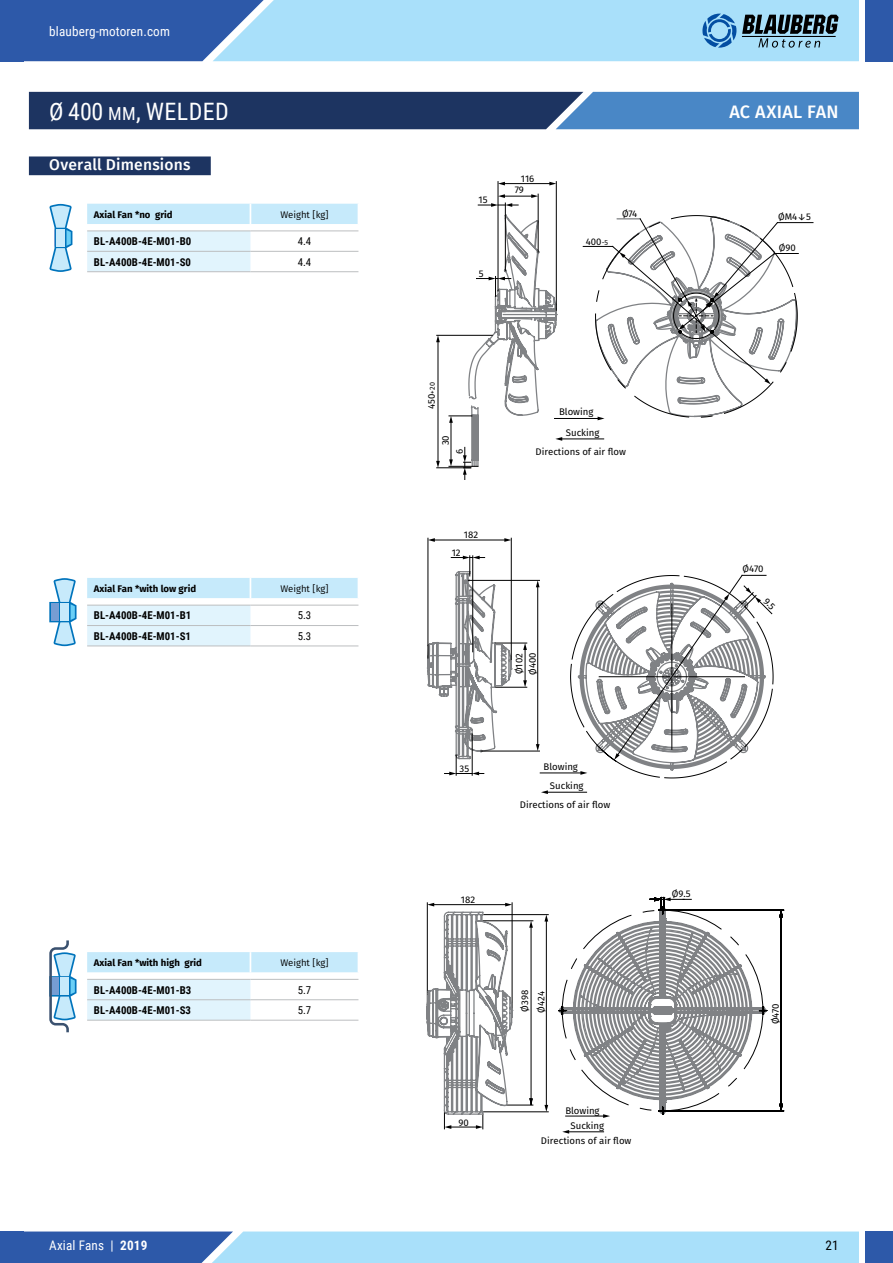
<style>
.page{position:relative;width:893px;height:1263px;background:#fff}
.page>*{position:absolute;margin:0;border:0;box-sizing:border-box;transform-origin:0 0}
.M__TOP_title{font:24px "Roboto Condensed";letter-spacing:.015em;color:#fff}
.M__SECTION{font:500 18px "Fira Sans";letter-spacing:.015em;color:#fff}
.M__SUB_title{font:500 15.6px "Fira Sans";letter-spacing:.01em;color:#fff}
.t1{font:13.2px "Roboto Condensed";letter-spacing:.01em;color:#fff}
.t2{font:13.2px "Roboto Condensed";color:#000}
.M__TAB_body_L{font:700 10.8px "Roboto Condensed";color:#000}
.M__TAB_body{font:10.8px "Roboto Condensed";color:#000}
.t3{font:9.6px/11.9px "Fira Sans";color:#000}
.M__TAB_head_L{font:700 9.6px "Fira Sans";color:#000}
.M__TAB_head{font:9.6px "Fira Sans";color:#000}
.s1{font-size:18px}
.s2{font-size:7.2px}
.s3{font-weight:700}
</style>
<div class="page">
<svg style="left:29px;top:92px;width:830px;height:37px;background:#2e5285"></svg>
<div style="left:29px;top:156px;width:182px;height:19px;background:#1d3461"></div>
<svg style="left:87px;top:204px;width:272px;height:68px"></svg>
<hr style="left:250px;top:271px;width:108px;height:1px;background:#bcbec0">
<hr style="left:87px;top:271px;width:163px;height:1px;background:#bcbec0">
<hr style="left:87px;top:230px;width:163px;height:1px;background:#bcbec0">
<hr style="left:250px;top:230px;width:108px;height:1px;background:#bcbec0">
<svg style="left:49px;top:204px;width:23px;height:68px"></svg>
<hr style="left:451px;top:421px;width:1px;height:40px;background:#000">
<svg style="left:449px;top:447px;width:29px;height:32px"></svg>
<hr style="left:438px;top:341px;width:1px;height:121px;background:#000">
<svg style="left:436px;top:335px;width:4px;height:7px"></svg>
<svg style="left:436px;top:461px;width:4px;height:7px"></svg>
<hr style="left:437px;top:467px;width:34px;height:1px;background:#000">
<hr style="left:437px;top:335px;width:55px;height:1px;background:#000">
<hr style="left:561px;top:439px;width:43px;height:1px;background:#000">
<svg style="left:555px;top:437px;width:7px;height:4px"></svg>
<hr style="left:554px;top:418px;width:45px;height:1px;background:#000">
<hr style="left:538px;top:194px;width:1px;height:58px;background:#000">
<svg style="left:478px;top:194px;width:60px;height:13px"></svg>
<hr style="left:505px;top:203px;width:1px;height:68px;background:#000">
<hr style="left:504px;top:183px;width:47px;height:1px;background:#000">
<svg style="left:499px;top:182px;width:6px;height:3px"></svg>
<svg style="left:549px;top:182px;width:7px;height:3px"></svg>
<hr style="left:556px;top:182px;width:1px;height:128px;background:#000">
<hr style="left:498px;top:182px;width:1px;height:109px;background:#000">
<svg style="left:449px;top:214px;width:109px;height:209px"></svg>
<hr style="left:777px;top:222px;width:36px;height:1px;background:#000">
<svg style="left:583px;top:215px;width:215px;height:205px"></svg>
<svg style="left:87px;top:578px;width:272px;height:68px"></svg>
<hr style="left:250px;top:645px;width:108px;height:1px;background:#bcbec0">
<hr style="left:87px;top:645px;width:163px;height:1px;background:#bcbec0">
<hr style="left:87px;top:605px;width:163px;height:1px;background:#bcbec0">
<hr style="left:250px;top:605px;width:108px;height:1px;background:#bcbec0">
<svg style="left:49px;top:578px;width:28px;height:68px"></svg>
<svg style="left:87px;top:952px;width:272px;height:68px"></svg>
<hr style="left:250px;top:1020px;width:108px;height:1px;background:#bcbec0">
<hr style="left:87px;top:1020px;width:163px;height:1px;background:#bcbec0">
<hr style="left:87px;top:979px;width:163px;height:1px;background:#bcbec0">
<hr style="left:250px;top:979px;width:108px;height:1px;background:#bcbec0">
<svg style="left:49px;top:940px;width:28px;height:92px"></svg>
<svg style="left:427px;top:570px;width:113px;height:185px"></svg>
<svg style="left:451px;top:556px;width:34px;height:20px"></svg>
<hr style="left:472px;top:556px;width:1px;height:96px;background:#000">
<hr style="left:537px;top:586px;width:1px;height:159px;background:#000">
<svg style="left:536px;top:744px;width:4px;height:7px"></svg>
<svg style="left:536px;top:580px;width:4px;height:7px"></svg>
<hr style="left:468px;top:580px;width:71px;height:1px;background:#000">
<hr style="left:481px;top:751px;width:58px;height:1px;background:#000">
<svg style="left:445px;top:755px;width:39px;height:20px"></svg>
<hr style="left:472px;top:734px;width:1px;height:41px;background:#000">
<hr style="left:434px;top:540px;width:72px;height:1px;background:#000">
<svg style="left:504px;top:538px;width:7px;height:4px"></svg>
<svg style="left:429px;top:538px;width:6px;height:4px"></svg>
<hr style="left:428px;top:538px;width:1px;height:120px;background:#000">
<hr style="left:511px;top:538px;width:1px;height:122px;background:#000">
<hr style="left:525px;top:649px;width:1px;height:32px;background:#000">
<svg style="left:523px;top:644px;width:4px;height:6px"></svg>
<svg style="left:523px;top:680px;width:4px;height:7px"></svg>
<hr style="left:496px;top:687px;width:31px;height:1px;background:#000">
<hr style="left:496px;top:643px;width:31px;height:1px;background:#000">
<hr style="left:547px;top:792px;width:40px;height:1px;background:#000">
<svg style="left:541px;top:790px;width:7px;height:4px"></svg>
<hr style="left:540px;top:773px;width:42px;height:1px;background:#000">
<hr style="left:663px;top:1110px;width:120px;height:1px;background:#000">
<hr style="left:663px;top:910px;width:120px;height:1px;background:#000">
<hr style="left:781px;top:916px;width:1px;height:189px;background:#000">
<svg style="left:779px;top:1104px;width:5px;height:7px"></svg>
<svg style="left:779px;top:910px;width:5px;height:7px"></svg>
<hr style="left:546px;top:920px;width:1px;height:186px;background:#000">
<svg style="left:544px;top:915px;width:4px;height:6px"></svg>
<svg style="left:544px;top:1105px;width:4px;height:6px"></svg>
<hr style="left:483px;top:1111px;width:65px;height:1px;background:#000">
<hr style="left:483px;top:914px;width:65px;height:1px;background:#000">
<svg style="left:427px;top:903px;width:106px;height:226px"></svg>
<hr style="left:568px;top:1131px;width:36px;height:1px;background:#000">
<svg style="left:562px;top:1130px;width:7px;height:4px"></svg>
<svg style="left:558px;top:897px;width:209px;height:221px"></svg>
<div style="left:866px;top:0;width:27px;height:61px;background:#2d59a9"></div>
<div style="left:866px;top:1231px;width:27px;height:32px;background:#2d59a9"></div>
<svg style="left:0;top:0;width:859px;height:61px;background:#81b3db"></svg>
<svg style="left:0;top:1231px;width:859px;height:32px;background:#8cbfe6"></svg>
<svg style="left:570px;top:574px;width:204px;height:205px"></svg>
<h3 class="t1" style="left:49px;top:22px;width:122px">blauberg-motoren.com</h3>
<p class="M__TOP_title" style="left:49px;top:94px;width:181px">Ø 400 <span class="s1">MM</span>, WELDED</p>
<p class="M__SECTION" style="left:729px;top:99px;width:110px">AC AXIAL FAN</p>
<p class="M__SUB_title" style="left:49px;top:154px;width:143px">Overall Dimensions</p>
<p class="M__TAB_head_L" style="left:94px;top:208px;width:80px">Axial Fan *no grid</p>
<p class="M__TAB_head" style="left:280px;top:207px;width:50px">Weight [kg]</p>
<p class="M__TAB_body_L" style="left:94px;top:234px;width:99px">BL-A400B-4E-M01-B0</p>
<p class="M__TAB_body" style="left:298px;top:234px;width:15px">4.4</p>
<p class="M__TAB_body_L" style="left:94px;top:254px;width:98px">BL-A400B-4E-M01-S0</p>
<p class="M__TAB_body" style="left:298px;top:254px;width:15px">4.4</p>
<p class="t3" style="left:479px;top:268px;width:6px">5</p>
<p class="t3" style="left:515px;top:173px;width:21px;text-indent:6px">116<br>79</p>
<p class="t3" style="left:479px;top:194px;width:10px">15</p>
<p class="t3" style="left:622px;top:208px;width:17px">Ø74</p>
<p class="t3" style="left:778px;top:211px;width:34px">ØM4↓5</p>
<p class="t3" style="left:586px;top:236px;width:24px">400<span class="s2">-5</span></p>
<p class="t3" style="left:779px;top:242px;width:19px">Ø90</p>
<p class="M__TAB_head_L" style="left:94px;top:582px;width:104px">Axial Fan *with low grid</p>
<p class="M__TAB_head" style="left:280px;top:581px;width:50px">Weight [kg]</p>
<p class="M__TAB_body_L" style="left:94px;top:608px;width:99px">BL-A400B-4E-M01-B1</p>
<p class="M__TAB_body" style="left:298px;top:608px;width:15px">5.3</p>
<p class="M__TAB_body_L" style="left:94px;top:628px;width:98px">BL-A400B-4E-M01-S1</p>
<p class="M__TAB_body" style="left:298px;top:628px;width:15px">5.3</p>
<p class="M__TAB_head_L" style="left:94px;top:956px;width:110px">Axial Fan *with high grid</p>
<p class="M__TAB_head" style="left:280px;top:955px;width:50px">Weight [kg]</p>
<p class="M__TAB_body_L" style="left:94px;top:982px;width:99px">BL-A400B-4E-M01-B3</p>
<p class="M__TAB_body" style="left:298px;top:982px;width:15px">5.7</p>
<p class="M__TAB_body_L" style="left:94px;top:1002px;width:98px">BL-A400B-4E-M01-S3</p>
<p class="M__TAB_body" style="left:298px;top:1002px;width:15px">5.7</p>
<h3 class="t1" style="left:49px;top:1236px;width:100px">Axial Fans | <span class="s3">2019</span></h3>
<p class="t3" style="left:426px;top:409px;width:28px;rotate:-90deg">450<span class="s2">+20</span></p>
<p class="t3" style="left:440px;top:445px;width:12px;rotate:-90deg">30</p>
<p class="t3" style="left:454px;top:454px;width:7px;rotate:-90deg">6</p>
<p class="t3" style="left:464px;top:529px;width:16px">182</p>
<p class="t3" style="left:452px;top:547px;width:10px">12</p>
<p class="t3" style="left:559px;top:407px;width:36px">Blowing</p>
<p class="t3" style="left:536px;top:423px;width:92px;line-height:19.5px;text-align:center">Sucking<br>Directions of air flow</p>
<p class="t3" style="left:460px;top:763px;width:11px">35</p>
<p class="t3" style="left:461px;top:894px;width:16px">182</p>
<p class="t3" style="left:458px;top:1117px;width:12px">90</p>
<p class="t3" style="left:513px;top:675px;width:24px;line-height:13.4px;rotate:-91deg">Ø102<br>Ø400</p>
<p class="t3" style="left:544px;top:761px;width:36px">Blowing</p>
<p class="t3" style="left:520px;top:777px;width:92px;line-height:18.3px;text-align:center">Sucking<br>Directions of air flow</p>
<p class="t3" style="left:517px;top:1013px;width:24px;line-height:16.2px;rotate:-90deg">Ø398<br>Ø424</p>
<p class="t3" style="left:565px;top:1105px;width:36px">Blowing</p>
<p class="t3" style="left:541px;top:1119px;width:92px;line-height:15px;text-align:center">Sucking<br>Directions of air flow</p>
<p class="t3" style="left:672px;top:888px;width:20px">Ø9.5</p>
<p class="t3" style="left:743px;top:564px;width:23px">Ø470</p>
<p class="t3" style="left:770px;top:1024px;width:23px;rotate:-90deg">Ø470</p>
<h3 class="t2" style="left:825px;top:1236px;width:15px">21</h3>
</div>
